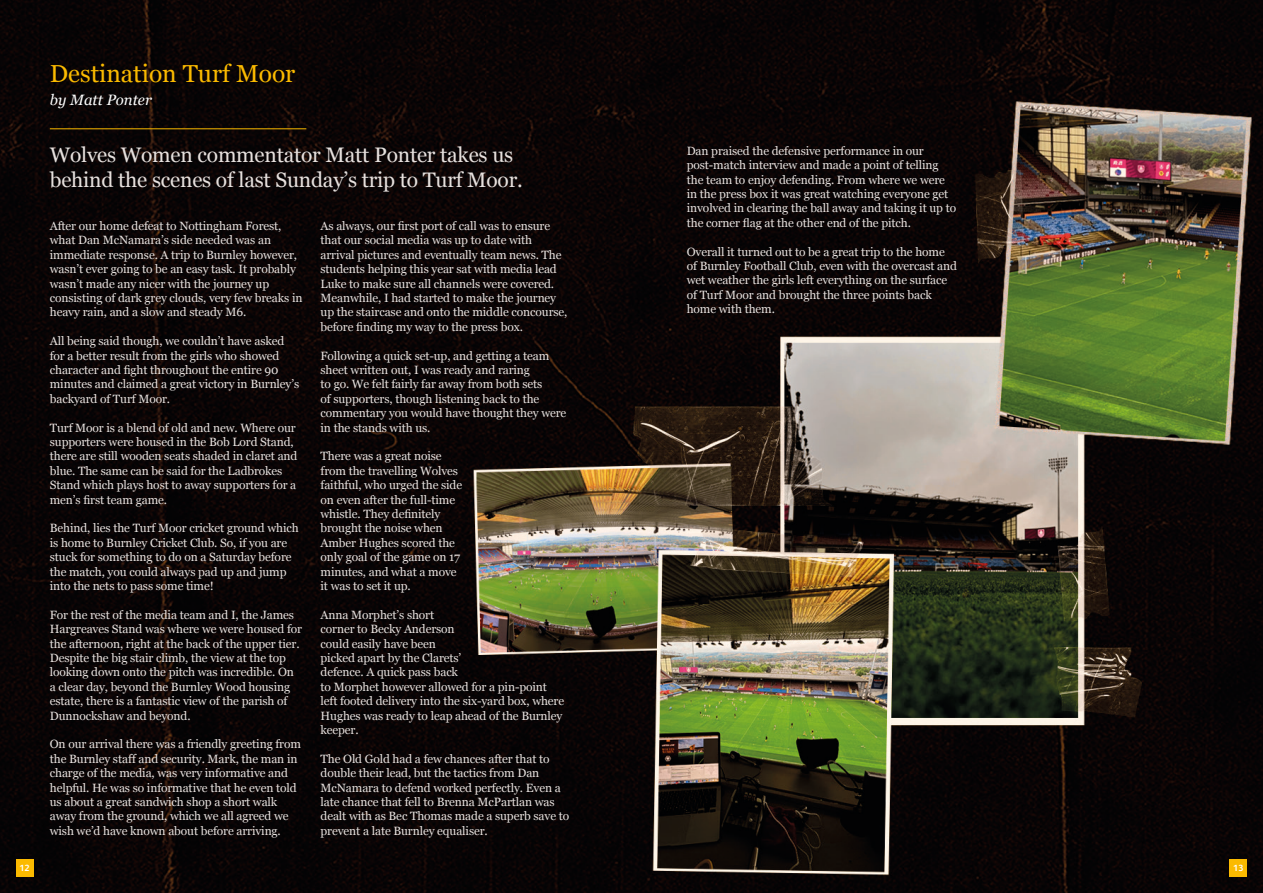
<style>
.page{position:relative;width:1263px;height:893px;background:#fff}
.page>*{position:absolute;margin:0;border:0;box-sizing:border-box;transform-origin:0 0}
.t1{font:24.6px "Georgia";color:#fbba00}
.t2{font:21px/25.2px "Georgia";letter-spacing:-.01em;color:#e7e1de}
.t3{font:italic 15px "Georgia";color:#fff}
.t4{font:12px/14.4px "Georgia";letter-spacing:-.01em;color:#e7e1de}
.t5{font:700 9px "FS Albert Pro";color:#fff}
</style>
<div class="page">
<img style="left:0;top:0;width:1263px;height:893px">
<hr style="left:50px;top:129px;width:256px;height:1px;background:#fbba00">
<div style="left:1230px;top:859px;width:17px;height:17px;background:#fbba00"></div>
<div style="left:16px;top:859px;width:17px;height:17px;background:#fbba00"></div>
<p class="t1" style="left:50px;top:56px;width:247px">Destination Turf Moor</p>
<p class="t3" style="left:50px;top:89px;width:104px">by Matt Ponter</p>
<p class="t2" style="left:50px;top:141px;width:474px">Wolves Women commentator Matt Ponter takes us behind the scenes of last Sunday’s trip to Turf Moor.</p>
<p class="t4" style="left:50px;top:218px;width:254px">After our home defeat to Nottingham Forest, what Dan McNamara’s side needed was an immediate response. A trip to Burnley however, wasn’t ever going to be an easy task. It probably wasn’t made any nicer with the journey up consisting of dark grey clouds, very few breaks in heavy rain, and a slow and steady M6.</p>
<p class="t4" style="left:50px;top:333px;width:251px">All being said though, we couldn’t have asked for a better result from the girls who showed character and fight throughout the entire 90 minutes and claimed a great victory in Burnley’s backyard of Turf Moor.</p>
<p class="t4" style="left:50px;top:420px;width:249px">Turf Moor is a blend of old and new. Where our supporters were housed in the Bob Lord Stand, there are still wooden seats shaded in claret and blue. The same can be said for the Ladbrokes Stand which plays host to away supporters for a men’s first team game.</p>
<p class="t4" style="left:50px;top:520px;width:250px">Behind, lies the Turf Moor cricket ground which is home to Burnley Cricket Club. So, if you are stuck for something to do on a Saturday before the match, you could always pad up and jump into the nets to pass some time!</p>
<p class="t4" style="left:50px;top:607px;width:254px">For the rest of the media team and I, the James Hargreaves Stand was where we were housed for the afternoon, right at the back of the upper tier.<br>Despite the big stair climb, the view at the top looking down onto the pitch was incredible. On a clear day, beyond the Burnley Wood housing estate, there is a fantastic view of the parish of Dunnockshaw and beyond.</p>
<p class="t4" style="left:50px;top:736px;width:253px">On our arrival there was a friendly greeting from the Burnley staff and security. Mark, the man in charge of the media, was very informative and helpful. He was so informative that he even told us about a great sandwich shop a short walk away from the ground, which we all agreed we wish we’d have known about before arriving.</p>
<p class="t4" style="left:321px;top:218px;width:248px">As always, our first port of call was to ensure that our social media was up to date with arrival pictures and eventually team news. The students helping this year sat with media lead Luke to make sure all channels were covered.<br>Meanwhile, I had started to make the journey up the staircase and onto the middle concourse, before finding my way to the press box.</p>
<p class="t4" style="left:321px;top:348px;width:247px">Following a quick set-up, and getting a team sheet written out, I was ready and raring<br>to go. We felt fairly far away from both sets<br>of supporters, though listening back to the commentary you would have thought they were in the stands with us.</p>
<p class="t4" style="left:321px;top:448px;width:143px">There was a great noise from the travelling Wolves faithful, who urged the side on even after the full-time whistle. They definitely brought the noise when<br>Amber Hughes scored the only goal of the game on 17 minutes, and what a move it was to set it up.</p>
<p class="t4" style="left:321px;top:607px;width:245px">Anna Morphet’s short<br>corner to Becky Anderson<br>could easily have been<br>picked apart by the Clarets’<br>defence. A quick pass back<br>to Morphet however allowed for a pin-point left footed delivery into the six-yard box, where<br>Hughes was ready to leap ahead of the Burnley keeper.</p>
<p class="t4" style="left:321px;top:751px;width:250px">The Old Gold had a few chances after that to double their lead, but the tactics from Dan McNamara to defend worked perfectly. Even a late chance that fell to Brenna McPartlan was dealt with as Bec Thomas made a superb save to prevent a late Burnley equaliser.</p>
<p class="t4" style="left:687px;top:143px;width:271px">Dan praised the defensive performance in our post-match interview and made a point of telling the team to enjoy defending. From where we were in the press box it was great watching everyone get involved in clearing the ball away and taking it up to the corner flag at the other end of the pitch.</p>
<p class="t4" style="left:687px;top:244px;width:272px">Overall it turned out to be a great trip to the home of Burnley Football Club, even with the overcast and wet weather the girls left everything on the surface of Turf Moor and brought the three points back home with them.</p>
<p class="t5" style="left:20px;top:862px;width:12px">12</p>
<p class="t5" style="left:1233px;top:862px;width:12px">13</p>
</div>
